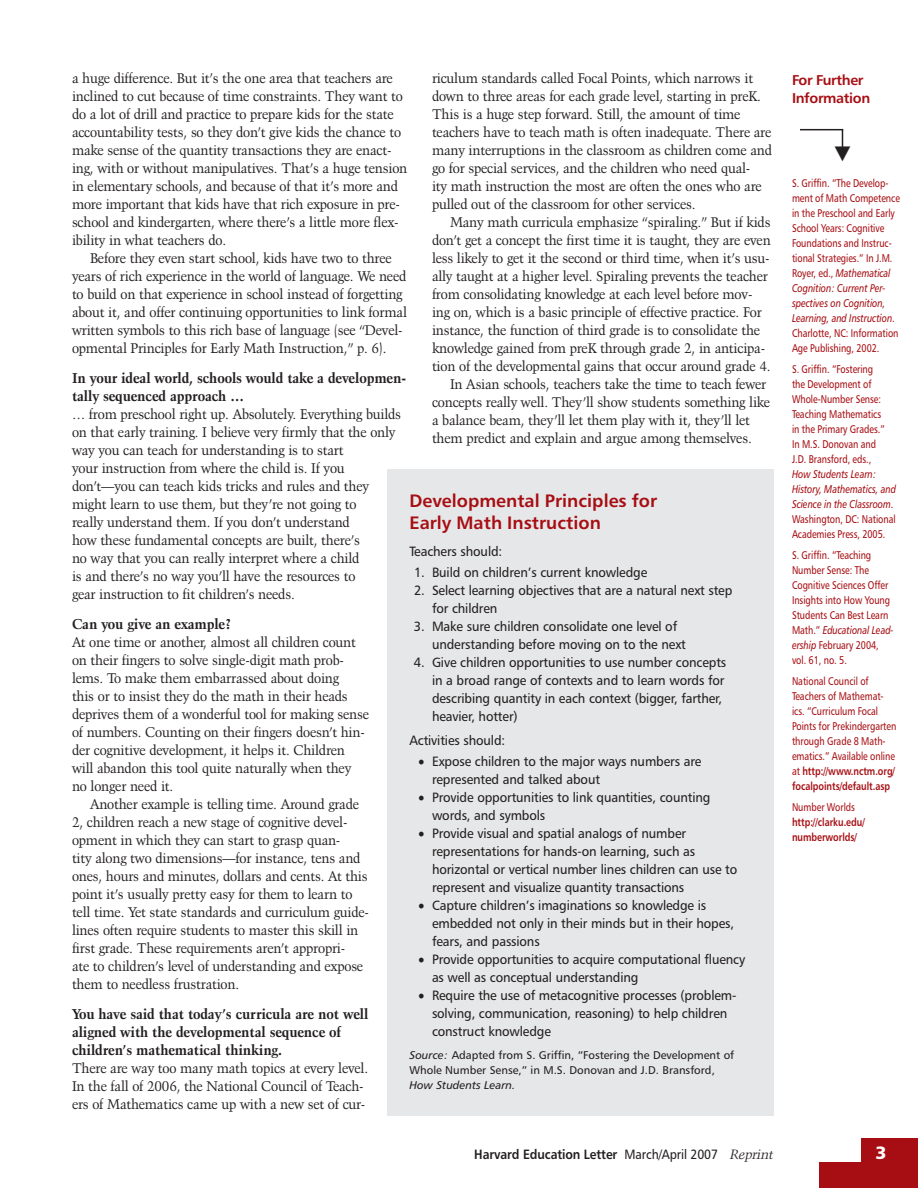
<style>
.page{position:relative;width:918px;height:1188px;background:#fff}
.page>*{position:absolute;margin:0;border:0;box-sizing:border-box;transform-origin:0 0}
.t1{font:18px/22.5px "Humanist 777 BT Bold B";color:#a70e13}
.t2{font:700 14.25px/18px "Kuenstler 480 BT";letter-spacing:-.01em;color:#231f20;scale:.95 1}
.t3{font:14.25px/18px "Humanist 777 BT Bold B";letter-spacing:-.025em;color:#a70e13}
.t4{font:13.95px/18px "Kuenstler 480 BT";letter-spacing:-.01em;color:#231f20;scale:.95 1}
.t5{font:13.5px/18px "Humanist 777 BT Roman B";letter-spacing:-.01em;color:#231f20;scale:.95 1}
.t6{font:13.5px "Humanist 777 BT Bold B";letter-spacing:-.01em;color:#231f20;scale:.9 1}
.t7{font:11.25px/15px "Humanist 777 BT Roman B";letter-spacing:-.005em;color:#a70e13;scale:.8 1}
.t8{font:11.25px/15px "Humanist 777 BT Italic B";letter-spacing:-.005em;color:#a70e13;scale:.8 1}
.t9{font:11.25px/15px "Humanist 777 BT Roman B";color:#231f20}
.t10{font:11.25px/15px "Humanist 777 BT Bold B";letter-spacing:-.005em;color:#a70e13;scale:.8 1}
.t11{font:11.25px "Humanist 777 BT Italic B";color:#231f20}
.s1{font-family:"Humanist 777 BT Italic B"}
.s2{font-family:"Humanist 777 BT Roman B"}
.s3{font-family:"Kuenstler 480 BT";font-style:italic}
</style>
<div class="page">
<hr style="left:800px;top:129px;width:43px;height:1px;background:#231f20">
<div style="left:387px;top:470px;width:387px;height:646px;background:#e6e7e8"></div>
<div style="left:819px;top:1162px;width:99px;height:26px;background:#a70e13"></div>
<div style="left:861px;top:1138px;width:57px;height:30px;background:#a70e13"></div>
<svg style="left:835px;top:129px;width:9px;height:19px"></svg>
<p class="t4" style="left:72px;top:69px;width:355px">a huge difference. But it’s the one area that teachers are inclined to cut because of time constraints. They want to do a lot of drill and practice to prepare kids for the state accountability tests, so they don’t give kids the chance to make sense of the quantity transactions they are enact&shy;ing, with or without manipulatives. That’s a huge tension in elementary schools, and because of that it’s more and more important that kids have that rich exposure in pre&shy;school and kindergarten, where there’s a little more flex&shy;ibility in what teachers do.</p>
<p class="t4" style="left:72px;top:249px;width:354px;text-indent:18px">Before they even start school, kids have two to three years of rich experience in the world of language. We need to build on that experience in school instead of forgetting about it, and offer continuing opportunities to link formal written symbols to this rich base of language (see “Devel&shy;opmental Principles for Early Math Instruction,” p. 6).</p>
<p class="t2" style="left:72px;top:368px;width:353px">In your ideal world, schools would take a developmen&shy;tally sequenced approach …</p>
<p class="t4" style="left:72px;top:405px;width:348px">… from preschool right up. Absolutely. Everything builds on that early training. I believe very firmly that the only way you can teach for understanding is to start<br>your instruction from where the child is. If you don’t—you can teach kids tricks and rules and they might learn to use them, but they’re not going to<br>really understand them. If you don’t understand<br>how these fundamental concepts are built, there’s<br>no way that you can really interpret where a child<br>is and there’s no way you’ll have the resources to<br>gear instruction to fit children’s needs.</p>
<p class="t2" style="left:72px;top:614px;width:169px">Can you give an example?</p>
<p class="t4" style="left:72px;top:633px;width:314px">At one time or another, almost all children count on their fingers to solve single-digit math prob&shy;lems. To make them embarrassed about doing<br>this or to insist they do the math in their heads deprives them of a wonderful tool for making sense of numbers. Counting on their fingers doesn’t hin&shy;der cognitive development, it helps it. Children will abandon this tool quite naturally when they no longer need it.</p>
<p class="t4" style="left:72px;top:795px;width:314px;text-indent:18px">Another example is telling time. Around grade 2, children reach a new stage of cognitive devel&shy;opment in which they can start to grasp quan-<br>tity along two dimensions—for instance, tens and ones, hours and minutes, dollars and cents. At this point it’s usually pretty easy for them to learn to tell time. Yet state standards and curriculum guide&shy;lines often require students to master this skill in first grade. These requirements aren’t appropri-<br>ate to children’s level of understanding and expose them to needless frustration.</p>
<p class="t2" style="left:72px;top:1004px;width:314px">You have said that today’s curricula are not well aligned with the developmental sequence of children’s mathematical thinking.</p>
<p class="t4" style="left:72px;top:1059px;width:313px">There are way too many math topics at every level.<br>In the fall of 2006, the National Council of Teach&shy;ers of Mathematics came up with a new set of cur-</p>
<p class="t4" style="left:432px;top:69px;width:359px">riculum standards called Focal Points, which narrows it down to three areas for each grade level, starting in preK.<br>This is a huge step forward. Still, the amount of time teachers have to teach math is often inadequate. There are many interruptions in the classroom as children come and go for special services, and the children who need qual-<br>ity math instruction the most are often the ones who are pulled out of the classroom for other services.</p>
<p class="t4" style="left:450px;top:213px;width:339px">Many math curricula emphasize “spiraling.” But if kids</p>
<p class="t4" style="left:432px;top:231px;width:358px">don’t get a concept the first time it is taught, they are even</p>
<p class="t4" style="left:432px;top:249px;width:357px">less likely to get it the second or third time, when it’s usu-</p>
<p class="t4" style="left:432px;top:267px;width:355px">ally taught at a higher level. Spiraling prevents the teacher</p>
<p class="t4" style="left:432px;top:285px;width:339px">from consolidating knowledge at each level before mov-</p>
<p class="t4" style="left:432px;top:303px;width:349px">ing on, which is a basic principle of effective practice. For</p>
<p class="t4" style="left:432px;top:321px;width:347px">instance, the function of third grade is to consolidate the</p>
<p class="t4" style="left:432px;top:339px;width:352px">knowledge gained from preK through grade 2, in anticipa-</p>
<p class="t4" style="left:432px;top:357px;width:358px">tion of the developmental gains that occur around grade 4.</p>
<p class="t4" style="left:450px;top:375px;width:334px">In Asian schools, teachers take the time to teach fewer</p>
<p class="t4" style="left:432px;top:393px;width:357px">concepts really well. They’ll show students something like</p>
<p class="t4" style="left:432px;top:411px;width:336px">a balance beam, they’ll let them play with it, they’ll let</p>
<p class="t4" style="left:432px;top:429px;width:338px">them predict and explain and argue among themselves.</p>
<p class="t1" style="left:410px;top:489px;width:249px">Developmental Principles for<br>Early Math Instruction</p>
<p class="t5" style="left:410px;top:542px;width:99px">Teachers should:</p>
<p class="t5" style="left:414px;top:563px;width:247px">1. Build on children’s current knowledge</p>
<p class="t5" style="left:432px;top:581px;width:318px;text-indent:-18px">2. Select learning objectives that are a natural next step for children</p>
<p class="t5" style="left:432px;top:617px;width:269px;text-indent:-18px">3. Make sure children consolidate one level of understanding before moving on to the next</p>
<p class="t5" style="left:432px;top:653px;width:311px;text-indent:-18px">4. Give children opportunities to use number concepts in a broad range of contexts and to learn words for describing quantity in each context (bigger, farther, heavier, hotter)</p>
<p class="t5" style="left:410px;top:731px;width:102px">Activities should:</p>
<p class="t5" style="left:432px;top:752px;width:285px;text-indent:-14px">• Expose children to the major ways numbers are represented and talked about</p>
<p class="t5" style="left:432px;top:788px;width:295px;text-indent:-14px">• Provide opportunities to link quantities, counting words, and symbols</p>
<p class="t5" style="left:432px;top:824px;width:323px;text-indent:-14px">• Provide visual and spatial analogs of number representations for hands-on learning, such as horizontal or vertical number lines children can use to represent and visualize quantity transactions</p>
<p class="t5" style="left:432px;top:896px;width:320px;text-indent:-14px">• Capture children’s imaginations so knowledge is embedded not only in their minds but in their hopes, fears, and passions</p>
<p class="t5" style="left:432px;top:950px;width:331px;text-indent:-14px">• Provide opportunities to acquire computational fluency as well as conceptual understanding</p>
<p class="t5" style="left:432px;top:986px;width:322px;text-indent:-14px">• Require the use of metacognitive processes (problem&shy;solving, communication, reasoning) to help children construct knowledge</p>
<p class="t9" style="left:410px;top:1047px;width:326px"><span class="s1">Source:</span> Adapted from S. Griffin, “Fostering the Development of<br>Whole Number Sense,” in M.S. Donovan and J.D. Bransford,</p>
<p class="t11" style="left:410px;top:1078px;width:107px">How Students Learn.</p>
<p class="t6" style="left:474px;top:1146px;width:334px">Harvard Education Letter <span class="s2">March/April 2007</span> <span class="s3">Reprint</span></p>
<p class="t3" style="left:792px;top:71px;width:80px">For Further<br>Information</p>
<p class="t7" style="left:792px;top:175px;width:137px">S. Griffin. “The Develop&shy;ment of Math Competence in the Preschool and Early<br>School Years: Cognitive<br>Foundations and Instruc&shy;tional Strategies.” In J.M.</p>
<p class="t8" style="left:792px;top:265px;width:130px"><span class="s2">Royer, ed.,</span> Mathematical<br>Cognition: Current Per&shy;spectives on Cognition,<br>Learning, and Instruction<span class="s2">.</span></p>
<p class="t7" style="left:792px;top:325px;width:135px">Charlotte, NC: Information<br>Age Publishing, 2002.</p>
<p class="t7" style="left:792px;top:361px;width:117px">S. Griffin. “Fostering the Development of<br>Whole-Number Sense:<br>Teaching Mathematics in the Primary Grades.”<br>In M.S. Donovan and<br>J.D. Bransford, eds.,</p>
<p class="t8" style="left:792px;top:466px;width:131px">How Students Learn:<br>History, Mathematics, and<br>Science in the Classroom<span class="s2">.</span></p>
<p class="t7" style="left:792px;top:511px;width:131px">Washington, DC: National<br>Academies Press, 2005.</p>
<p class="t7" style="left:792px;top:547px;width:124px">S. Griffin. “Teaching<br>Number Sense: The<br>Cognitive Sciences Offer<br>Insights into How Young<br>Students Can Best Learn</p>
<p class="t8" style="left:792px;top:622px;width:129px"><span class="s2">Math.”</span> Educational Lead-</p>
<p class="t7" style="left:792px;top:637px;width:110px"><span class="s1">ership</span> February 2004, vol. 61, no. 5.</p>
<p class="t7" style="left:792px;top:673px;width:132px">National Council of<br>Teachers of Mathemat&shy;ics. “Curriculum Focal<br>Points for Prekindergarten through Grade 8 Math&shy;ematics.” Available online</p>
<p class="t10" style="left:792px;top:763px;width:130px"><span class="s2">at</span> http://www.nctm.org/ focalpoints/default.asp</p>
<p class="t7" style="left:792px;top:799px;width:80px">Number Worlds</p>
<p class="t10" style="left:792px;top:814px;width:93px">http://clarku.edu/ numberworlds/</p>
</div>
